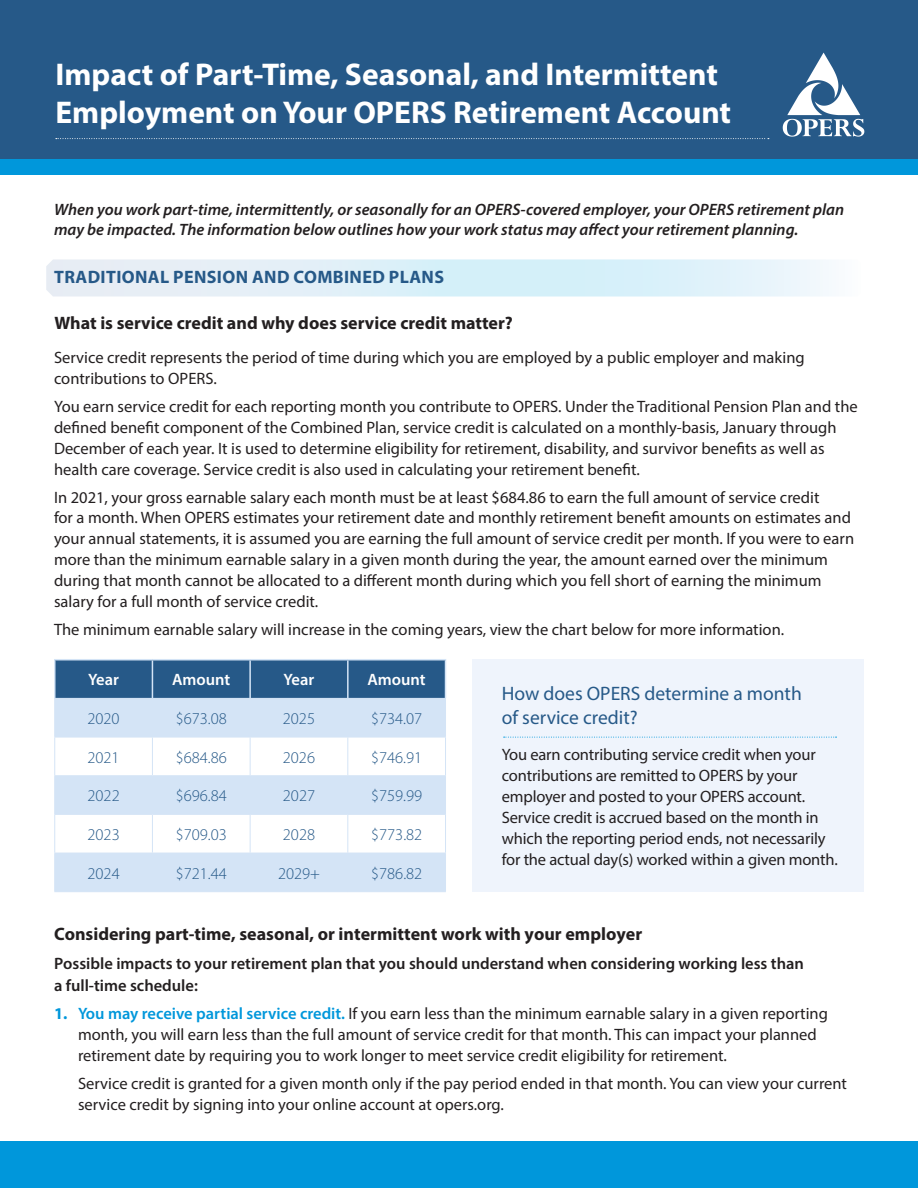
<style>
.page{position:relative;width:918px;height:1188px;background:#fff}
.page>*{position:absolute;margin:0;border:0;box-sizing:border-box;transform-origin:0 0}
.t1{font:700 31.5px/37.8px "Myriad Pro";color:#fff}
.t2{font:19.5px "Myriad Pro";color:#265988}
.t3{font:700 18px "Myriad Pro";color:#231f20}
.t4{font:700 18px "Myriad Pro";letter-spacing:.02em;color:#265988}
.t5{font:16.5px/21px "Myriad Pro";color:#231f20}
.t6{font:italic 600 16.5px/19.8px "Myriad Pro";color:#231f20}
.t7{font:300 16.5px "Myriad Pro";color:#265988}
.t8{font:600 16.5px/22.5px "Myriad Pro";color:#231f20}
.t9{font:600 16.5px "Myriad Pro";color:#fff}
.s1{font-weight:700;color:#0097db}
.s2{font-weight:600;color:#0097db}
</style>
<div class="page">
<div style="left:472px;top:660px;width:392px;height:232px;background:#eff4fc"></div>
<div style="left:0;top:0;width:918px;height:160px;background:#265988"></div>
<div style="left:0;top:159px;width:918px;height:16px;background:#0097db"></div>
<div style="left:0;top:1142px;width:918px;height:46px;background:#0097db"></div>
<svg style="left:783px;top:53px;width:81px;height:84px"></svg>
<svg style="left:56px;top:138px;width:713px;height:1px"></svg>
<svg style="left:504px;top:737px;width:333px;height:1px"></svg>
<svg style="left:46px;top:259px;width:783px;height:38px;background:#e0f0f8"></svg>
<div style="left:56px;top:660px;width:389px;height:38px;background:#265988"></div>
<div style="left:55px;top:699px;width:390px;height:192px;background:#d4e4f6"></div>
<svg style="left:55px;top:738px;width:390px;height:115px"></svg>
<hr style="left:54px;top:698px;width:98px;height:1px;background:#d4e4f6">
<hr style="left:152px;top:698px;width:98px;height:1px;background:#d4e4f6">
<hr style="left:250px;top:698px;width:98px;height:1px;background:#d4e4f6">
<hr style="left:348px;top:698px;width:98px;height:1px;background:#d4e4f6">
<hr style="left:54px;top:737px;width:98px;height:1px;background:#d4e4f6">
<hr style="left:152px;top:737px;width:98px;height:1px;background:#d4e4f6">
<hr style="left:250px;top:737px;width:98px;height:1px;background:#d4e4f6">
<hr style="left:348px;top:737px;width:98px;height:1px;background:#d4e4f6">
<hr style="left:54px;top:775px;width:98px;height:1px;background:#d4e4f6">
<hr style="left:152px;top:775px;width:98px;height:1px;background:#d4e4f6">
<hr style="left:250px;top:775px;width:98px;height:1px;background:#d4e4f6">
<hr style="left:348px;top:775px;width:98px;height:1px;background:#d4e4f6">
<hr style="left:54px;top:814px;width:98px;height:1px;background:#d4e4f6">
<hr style="left:152px;top:814px;width:98px;height:1px;background:#d4e4f6">
<hr style="left:250px;top:814px;width:98px;height:1px;background:#d4e4f6">
<hr style="left:348px;top:814px;width:98px;height:1px;background:#d4e4f6">
<hr style="left:54px;top:853px;width:98px;height:1px;background:#d4e4f6">
<hr style="left:152px;top:853px;width:98px;height:1px;background:#d4e4f6">
<hr style="left:250px;top:853px;width:98px;height:1px;background:#d4e4f6">
<hr style="left:348px;top:853px;width:98px;height:1px;background:#d4e4f6">
<hr style="left:54px;top:659px;width:98px;height:1px;background:#d4e4f6">
<hr style="left:54px;top:660px;width:2px;height:38px;background:#d4e4f6">
<hr style="left:152px;top:659px;width:98px;height:1px;background:#d4e4f6">
<hr style="left:152px;top:660px;width:1px;height:38px;background:#d4e4f6">
<hr style="left:250px;top:659px;width:98px;height:1px;background:#d4e4f6">
<hr style="left:249px;top:660px;width:2px;height:38px;background:#d4e4f6">
<hr style="left:348px;top:659px;width:98px;height:1px;background:#d4e4f6">
<hr style="left:347px;top:660px;width:2px;height:38px;background:#d4e4f6">
<hr style="left:445px;top:660px;width:1px;height:38px;background:#d4e4f6">
<hr style="left:54px;top:699px;width:1px;height:38px;background:#d4e4f6">
<hr style="left:152px;top:699px;width:1px;height:38px;background:#d4e4f6">
<hr style="left:250px;top:699px;width:1px;height:38px;background:#d4e4f6">
<hr style="left:347px;top:699px;width:1px;height:38px;background:#d4e4f6">
<hr style="left:445px;top:699px;width:1px;height:38px;background:#d4e4f6">
<hr style="left:54px;top:737px;width:1px;height:38px;background:#d4e4f6">
<hr style="left:152px;top:737px;width:1px;height:38px;background:#d4e4f6">
<hr style="left:250px;top:737px;width:1px;height:38px;background:#d4e4f6">
<hr style="left:347px;top:737px;width:1px;height:38px;background:#d4e4f6">
<hr style="left:445px;top:737px;width:1px;height:38px;background:#d4e4f6">
<hr style="left:54px;top:776px;width:1px;height:38px;background:#d4e4f6">
<hr style="left:152px;top:776px;width:1px;height:38px;background:#d4e4f6">
<hr style="left:250px;top:776px;width:1px;height:38px;background:#d4e4f6">
<hr style="left:347px;top:776px;width:1px;height:38px;background:#d4e4f6">
<hr style="left:445px;top:776px;width:1px;height:38px;background:#d4e4f6">
<hr style="left:54px;top:815px;width:1px;height:38px;background:#d4e4f6">
<hr style="left:152px;top:815px;width:1px;height:38px;background:#d4e4f6">
<hr style="left:250px;top:815px;width:1px;height:38px;background:#d4e4f6">
<hr style="left:347px;top:815px;width:1px;height:38px;background:#d4e4f6">
<hr style="left:445px;top:815px;width:1px;height:38px;background:#d4e4f6">
<hr style="left:54px;top:853px;width:1px;height:38px;background:#d4e4f6">
<hr style="left:152px;top:853px;width:1px;height:38px;background:#d4e4f6">
<hr style="left:250px;top:853px;width:1px;height:38px;background:#d4e4f6">
<hr style="left:347px;top:853px;width:1px;height:38px;background:#d4e4f6">
<hr style="left:445px;top:853px;width:1px;height:38px;background:#d4e4f6">
<hr style="left:54px;top:891px;width:98px;height:1px;background:#d4e4f6">
<hr style="left:152px;top:891px;width:98px;height:1px;background:#d4e4f6">
<hr style="left:250px;top:891px;width:98px;height:1px;background:#d4e4f6">
<hr style="left:348px;top:891px;width:98px;height:1px;background:#d4e4f6">
<p class="t1" style="left:56px;top:55px;width:677px">Impact of Part-Time, Seasonal, and Intermittent<br>Employment on Your OPERS Retirement Account</p>
<p class="t6" style="left:54px;top:199px;width:792px">When you work part-time, intermittently, or seasonally for an OPERS-covered employer, your OPERS retirement plan may be impacted. The information below outlines how your work status may affect your retirement planning.</p>
<p class="t4" style="left:54px;top:265px;width:391px">TRADITIONAL PENSION AND COMBINED PLANS</p>
<p class="t3" style="left:54px;top:311px;width:460px">What is service credit and why does service credit matter?</p>
<p class="t5" style="left:54px;top:347px;width:752px">Service credit represents the period of time during which you are employed by a public employer and making contributions to OPERS.</p>
<p class="t5" style="left:54px;top:396px;width:805px">You earn service credit for each reporting month you contribute to OPERS. Under the Traditional Pension Plan and the defined benefit component of the Combined Plan, service credit is calculated on a monthly-basis, January through December of each year. It is used to determine eligibility for retirement, disability, and survivor benefits as well as health care coverage. Service credit is also used in calculating your retirement benefit.</p>
<p class="t5" style="left:54px;top:486px;width:767px">In 2021, your gross earnable salary each month must be at least $684.86 to earn the full amount of service credit</p>
<p class="t5" style="left:54px;top:507px;width:802px">for a month. When OPERS estimates your retirement date and monthly retirement benefit amounts on estimates and your annual statements, it is assumed you are earning the full amount of service credit per month. If you were to earn more than the minimum earnable salary in a given month during the year, the amount earned over the minimum during that month cannot be allocated to a different month during which you fell short of earning the minimum salary for a full month of service credit.</p>
<p class="t5" style="left:54px;top:618px;width:732px">The minimum earnable salary will increase in the coming years, view the chart below for more information.</p>
<p class="t9" style="left:88px;top:669px;width:32px">Year</p>
<p class="t9" style="left:172px;top:669px;width:60px">Amount</p>
<p class="t9" style="left:284px;top:669px;width:32px">Year</p>
<p class="t9" style="left:368px;top:669px;width:60px">Amount</p>
<p class="t7" style="left:87px;top:708px;width:34px">2020</p>
<p class="t7" style="left:176px;top:708px;width:53px">$673.08</p>
<p class="t7" style="left:283px;top:708px;width:34px">2025</p>
<p class="t7" style="left:371px;top:708px;width:53px">$734.07</p>
<p class="t7" style="left:88px;top:747px;width:34px">2021</p>
<p class="t7" style="left:176px;top:747px;width:53px">$684.86</p>
<p class="t7" style="left:283px;top:747px;width:34px">2026</p>
<p class="t7" style="left:371px;top:747px;width:53px">$746.91</p>
<p class="t7" style="left:88px;top:786px;width:34px">2022</p>
<p class="t7" style="left:176px;top:786px;width:53px">$696.84</p>
<p class="t7" style="left:283px;top:786px;width:34px">2027</p>
<p class="t7" style="left:371px;top:786px;width:53px">$759.99</p>
<p class="t7" style="left:88px;top:824px;width:34px">2023</p>
<p class="t7" style="left:176px;top:824px;width:53px">$709.03</p>
<p class="t7" style="left:283px;top:824px;width:34px">2028</p>
<p class="t7" style="left:371px;top:824px;width:53px">$773.82</p>
<p class="t7" style="left:88px;top:863px;width:34px">2024</p>
<p class="t7" style="left:176px;top:863px;width:53px">$721.44</p>
<p class="t7" style="left:278px;top:863px;width:44px">2029+</p>
<p class="t7" style="left:371px;top:863px;width:53px">$786.82</p>
<p class="t2" style="left:502px;top:682px;width:302px">How does OPERS determine a month</p>
<p class="t2" style="left:502px;top:706px;width:137px">of service credit?</p>
<p class="t5" style="left:502px;top:744px;width:338px">You earn contributing service credit when your contributions are remitted to OPERS by your employer and posted to your OPERS account.<br>Service credit is accrued based on the month in which the reporting period ends, not necessarily for the actual day(s) worked within a given month.</p>
<p class="t3" style="left:54px;top:922px;width:590px">Considering part-time, seasonal, or intermittent work with your employer</p>
<p class="t8" style="left:54px;top:952px;width:752px">Possible impacts to your retirement plan that you should understand when considering working less than a full-time schedule:</p>
<p class="t5" style="left:78px;top:1003px;width:751px;text-indent:-24px"><span class="s1">1.</span> <span class="s2">You may receive partial service credit.</span> If you earn less than the minimum earnable salary in a given reporting month, you will earn less than the full amount of service credit for that month. This can impact your planned retirement date by requiring you to work longer to meet service credit eligibility for retirement.</p>
<p class="t5" style="left:78px;top:1073px;width:771px">Service credit is granted for a given month only if the pay period ended in that month. You can view your current service credit by signing into your online account at opers.org.</p>
</div>
